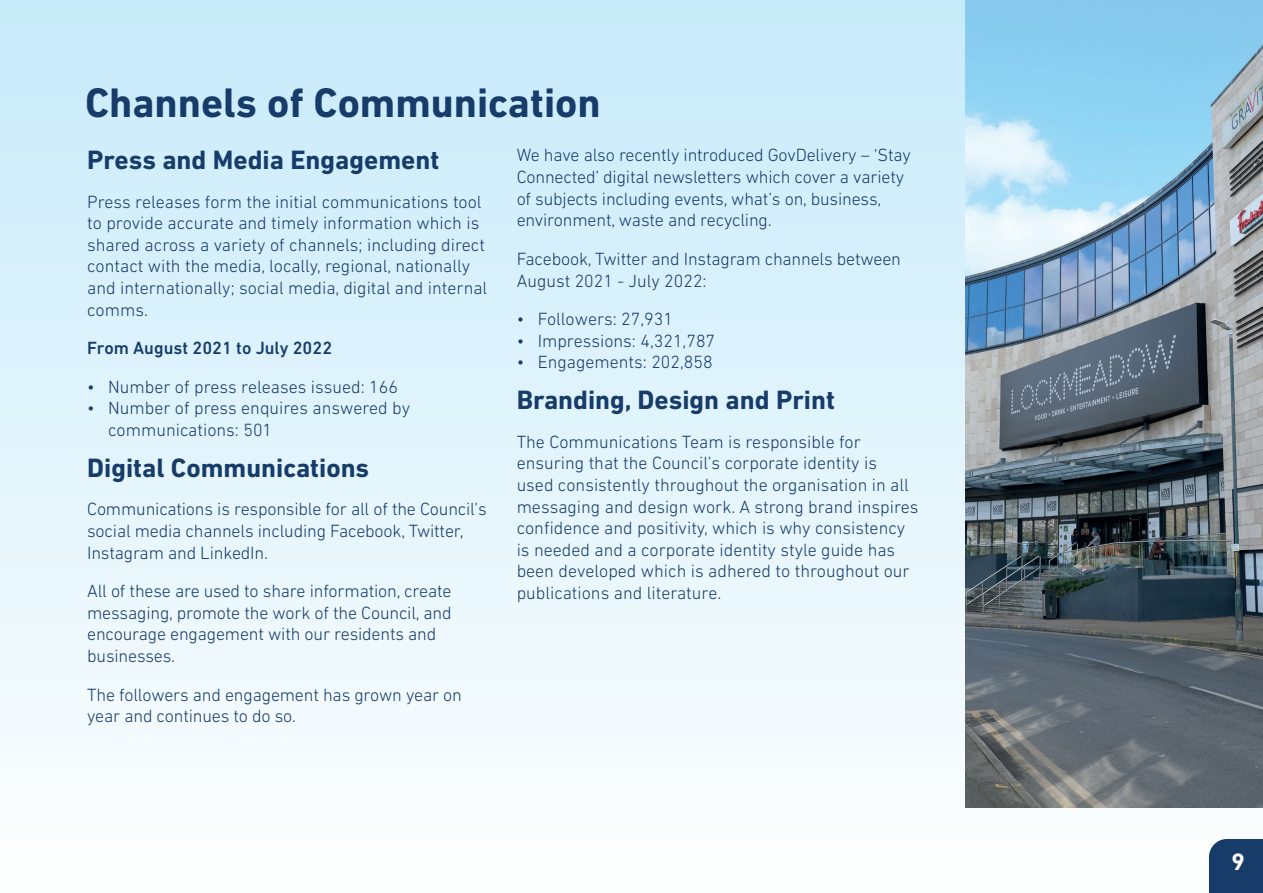
<style>
.page{position:relative;width:1263px;height:893px;background:#fff}
.page>*{position:absolute;margin:0;border:0;box-sizing:border-box;transform-origin:0 0}
.t1{font:700 42px "DIN Next LT Pro";color:#173c6a}
.t2{font:700 27px "DIN Next LT Pro";color:#173c6a}
.t3{font:700 24px "DIN Next LT Pro";color:#fff}
.t4{font:300 18px/21.6px "DIN Next LT Pro";color:#173c6a}
.t5{font:500 18px "DIN Next LT Pro";color:#173c6a}
</style>
<div class="page">
<div style="left:0;top:0;width:1263px;height:893px;background:linear-gradient(to bottom,#c7eafa,#fdfefe)"></div>
<div style="left:1209px;top:839px;width:54px;height:54px;background:#173c6a"></div>
<img style="left:965px;top:0;width:298px;height:808px">
<h1 class="t1" style="left:85px;top:78px;width:517px">Channels of Communication</h1>
<h2 class="t2" style="left:87px;top:144px;width:354px">Press and Media Engagement</h2>
<p class="t4" style="left:87px;top:190px;width:402px">Press releases form the initial communications tool to provide accurate and timely information which is shared across a variety of channels; including direct contact with the media, locally, regional, nationally and internationally; social media, digital and internal comms.</p>
<p class="t5" style="left:87px;top:338px;width:247px">From August 2021 to July 2022</p>
<p class="t4" style="left:87px;top:376px;width:312px">• Number of press releases issued: 166</p>
<p class="t4" style="left:108px;top:397px;width:303px;text-indent:-21px">• Number of press enquires answered by communications: 501</p>
<h2 class="t2" style="left:87px;top:452px;width:284px">Digital Communications</h2>
<p class="t4" style="left:87px;top:498px;width:401px">Communications is responsible for all of the Council’s social media channels including Facebook, Twitter,<br>Instagram and LinkedIn.</p>
<p class="t4" style="left:87px;top:580px;width:366px">All of these are used to share information, create messaging, promote the work of the Council, and encourage engagement with our residents and businesses.</p>
<p class="t4" style="left:87px;top:684px;width:376px">The followers and engagement has grown year on year and continues to do so.</p>
<p class="t4" style="left:517px;top:144px;width:396px">We have also recently introduced GovDelivery – ‘Stay Connected’ digital newsletters which cover a variety of subjects including events, what’s on, business, environment, waste and recycling.</p>
<p class="t4" style="left:517px;top:248px;width:386px">Facebook, Twitter and Instagram channels between<br>August 2021 - July 2022:</p>
<p class="t4" style="left:517px;top:308px;width:158px">• Followers: 27,931</p>
<p class="t4" style="left:517px;top:330px;width:200px">• Impressions: 4,321,787</p>
<p class="t4" style="left:517px;top:351px;width:197px">• Engagements: 202,858</p>
<h2 class="t2" style="left:517px;top:384px;width:320px">Branding, Design and Print</h2>
<p class="t4" style="left:517px;top:431px;width:403px">The Communications Team is responsible for ensuring that the Council’s corporate identity is<br>used consistently throughout the organisation in all messaging and design work. A strong brand inspires confidence and positivity, which is why consistency is needed and a corporate identity style guide has been developed which is adhered to throughout our publications and literature.</p>
<h3 class="t3" style="left:1231px;top:848px;width:15px">9</h3>
</div>
